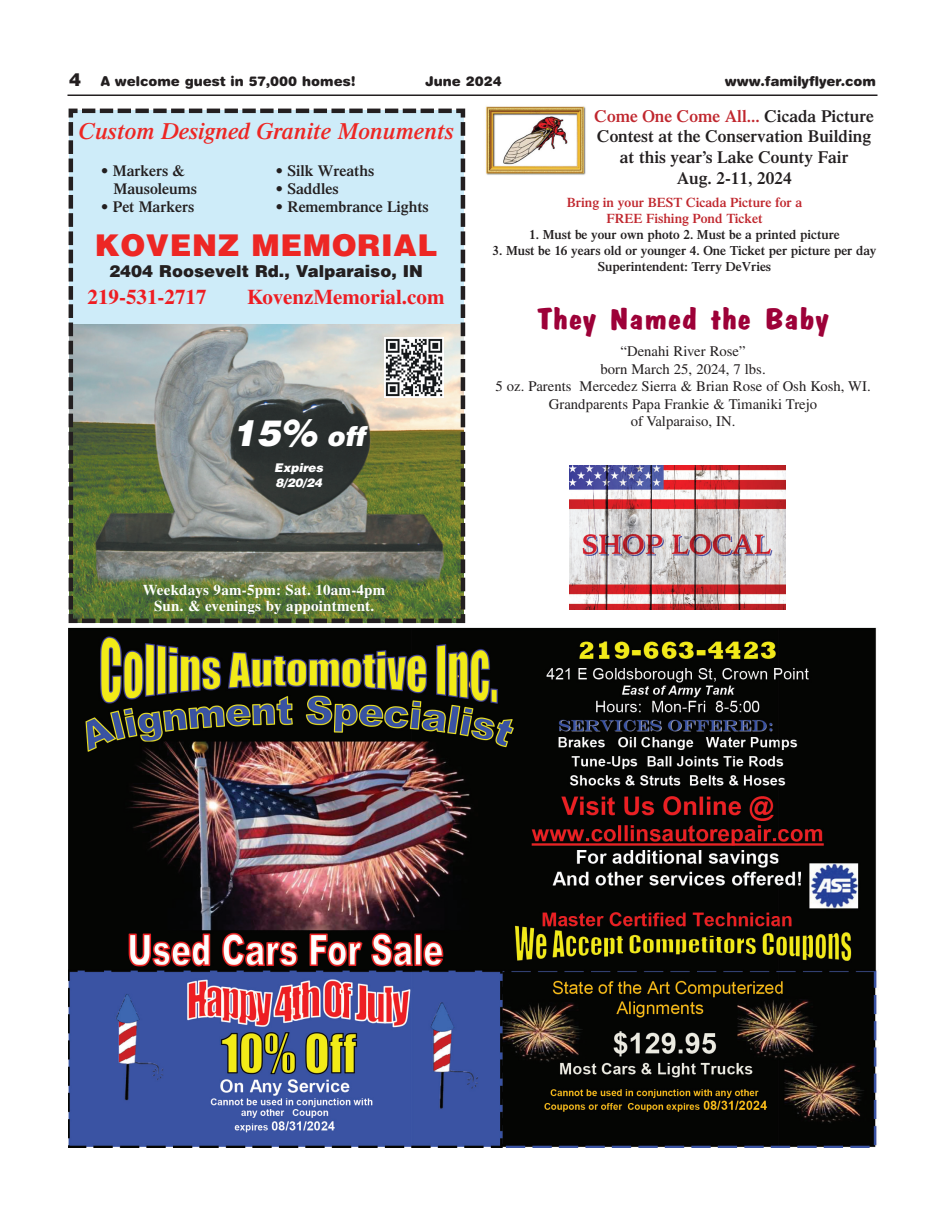
<style>
.page{position:relative;width:945px;height:1215px;background:#fff}
.page>*{position:absolute;margin:0;border:0;box-sizing:border-box;transform-origin:0 0}
.t1{font:italic 900 36px "Helvetica";color:#fff}
.t2{font:700 30px "Dom Casual";color:#9d0138;scale:1.2 1}
.t3{font:900 30px "Helvetica";letter-spacing:.02em;color:#ed2724}
.t4{font:italic 600 23.25px "Times";color:#ed2724}
.t5{font:700 21px "Times";color:#ee1d23}
.t6{font:600 17.25px/20.7px "Times";color:#231f20;text-align:center}
.t7{font:900 16.5px "Helvetica";color:#231f20}
.t8{font:600 15.6px/18px "Times";color:#231f20}
.t9{font:700 15px/16.5px "Times";letter-spacing:.015em;color:#fff;text-align:center}
.t10{font:14.7px/17.7px "Times";color:#231f20;text-align:center}
.t11{font:900 13.5px "Helvetica Rounded";color:#231f20}
.t12{font:600 13.5px/16.2px "Times";color:#c0262d;text-align:center}
.t13{font:600 13.2px/15.9px "Times";color:#231f20;text-align:center}
.t14{font:italic 900 12px/14.4px "Helvetica";color:#fff}
.s1{font-family:"Helvetica";font-size:18px}
.s2{font-size:27px}
.s3{color:#c0262d}
</style>
<div class="page">
<hr style="left:68px;top:94px;width:810px;height:2px;background:#231f20">
<svg style="left:68px;top:108px;width:398px;height:516px;background:#9bada5"></svg>
<img style="left:69px;top:627px;width:808px;height:520px">
<img style="left:486px;top:106px;width:100px;height:69px">
<img style="left:570px;top:466px;width:216px;height:144px">
<p class="t11" style="left:69px;top:76px;width:288px"><span class="s1">4</span> A welcome guest in 57,000 homes!</p>
<p class="t11" style="left:425px;top:76px;width:78px">June 2024</p>
<p class="t11" style="left:725px;top:76px;width:153px">www.familyflyer.com</p>
<h3 class="t4" style="left:78px;top:122px;width:377px">Custom Designed Granite Monuments</h3>
<p class="t8" style="left:114px;top:163px;width:85px;text-indent:-13px">• Markers &amp;<br>Mausoleums</p>
<p class="t8" style="left:101px;top:199px;width:95px">• Pet Markers</p>
<p class="t8" style="left:275px;top:163px;width:100px">• Silk Wreaths</p>
<p class="t8" style="left:275px;top:181px;width:65px">• Saddles</p>
<p class="t8" style="left:275px;top:199px;width:155px">• Remembrance Lights</p>
<h2 class="t3" style="left:95px;top:234px;width:344px">KOVENZ MEMORIAL</h2>
<p class="t7" style="left:109px;top:265px;width:315px">2404 Roosevelt Rd., Valparaiso, IN</p>
<h3 class="t5" style="left:88px;top:290px;width:120px">219-531-2717</h3>
<h3 class="t5" style="left:247px;top:290px;width:199px">KovenzMemorial.com</h3>
<h1 class="t1" style="left:232px;top:420px;width:138px">15% <span class="s2">off</span></h1>
<p class="t14" style="left:274px;top:462px;width:53px">Expires<br>8/20/24</p>
<p class="t9" style="left:143px;top:583px;width:244px">Weekdays 9am-5pm: Sat. 10am-4pm<br>Sun. &amp; evenings by appointment.</p>
<p class="t6" style="left:595px;top:107px;width:281px"><span class="s3">Come One Come All...</span> Cicada Picture<br>Contest at the Conservation Building at this year’s Lake County Fair<br>Aug. 2-11, 2024</p>
<p class="t12" style="left:567px;top:195px;width:237px">Bring in your BEST Cicada Picture for a<br>FREE Fishing Pond Ticket</p>
<p class="t13" style="left:529px;top:228px;width:312px">1. Must be your own photo 2. Must be a printed picture</p>
<p class="t13" style="left:493px;top:244px;width:386px">3. Must be 16 years old or younger 4. One Ticket per picture per day<br>Superintendent: Terry DeVries</p>
<h2 class="t2" style="left:537px;top:307px;width:245px">They Named the Baby</h2>
<p class="t10" style="left:496px;top:344px;width:377px">“Denahi River Rose”<br>born March 25, 2024, 7 lbs.<br>5 oz. Parents Mercedez Sierra &amp; Brian Rose of Osh Kosh, WI.<br>Grandparents Papa Frankie &amp; Timaniki Trejo<br>of Valparaiso, IN.</p>
</div>
